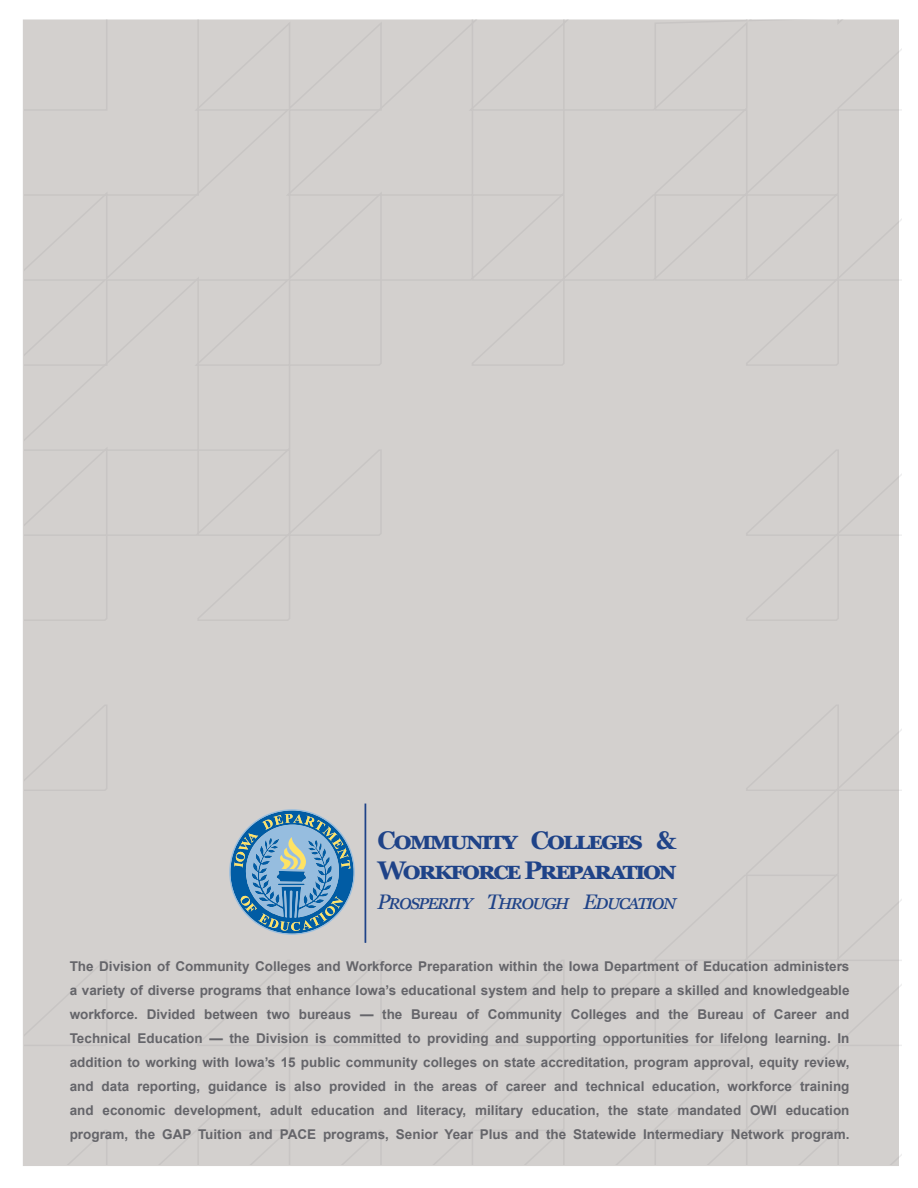
<style>
.page{position:relative;width:918px;height:1188px;background:#fff}
.page>*{position:absolute;margin:0;border:0;box-sizing:border-box;transform-origin:0 0}
.t1{font:700 25.5px/30px "Georgia";letter-spacing:-.09em;color:#1f4388}
.t2{font:italic 21px "Georgia";letter-spacing:-.065em;color:#1f4388}
.t3{font:700 13.5px/24px "Arial";color:#65656a;text-align:justify}
</style>
<div class="page">
<div style="left:24px;top:537px;width:878px;height:628px;background:#d3d0ce"></div>
<div style="left:470px;top:785px;width:432px;height:380px;background:#d3d0ce"></div>
<div style="left:24px;top:19px;width:878px;height:518px;background:#d3d0ce"></div>
<div style="left:365px;top:804px;width:1px;height:138px;border:1px solid #1f4388"></div>
<svg style="left:229px;top:809px;width:126px;height:126px;background:#76a1bc"></svg>
<h2 class="t1" style="left:378px;top:825px;width:300px">COMMUNITY COLLEGES &amp;<br>WORKFORCE PREPARATION</h2>
<h3 class="t2" style="left:378px;top:888px;width:300px">PROSPERITY THROUGH EDUCATION</h3>
<p class="t3" style="left:70px;top:955px;width:781px">The Division of Community Colleges and Workforce Preparation within the Iowa Department of Education administers a variety of diverse programs that enhance Iowa’s educational system and help to prepare a skilled and knowledgeable workforce. Divided between two bureaus — the Bureau of Community Colleges and the Bureau of Career and Technical Education — the Division is committed to providing and supporting opportunities for lifelong learning. In addition to working with Iowa’s 15 public community colleges on state accreditation, program approval, equity review, and data reporting, guidance is also provided in the areas of career and technical education, workforce training and economic development, adult education and literacy, military education, the state mandated OWI education program, the GAP Tuition and PACE programs, Senior Year Plus and the Statewide Intermediary Network program.</p>
</div>
